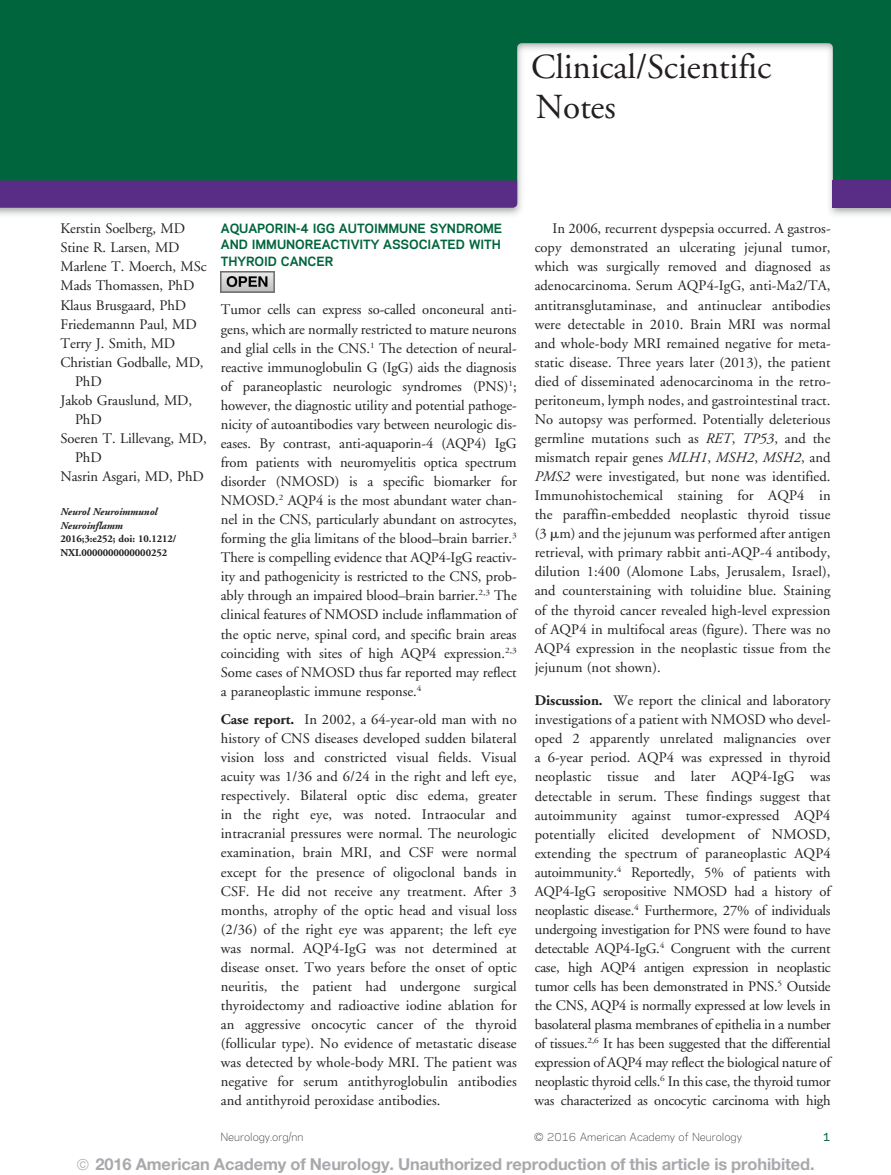
<style>
.page{position:relative;width:891px;height:1175px;background:#fff}
.page>*{position:absolute;margin:0;border:0;box-sizing:border-box;transform-origin:0 0}
.t1{font:35.1px/39.6px "Adv OT35 fdff 1 a";color:#231f20}
.t2{font:16.5px "Adv O Tc 4738 bdb.B";color:#a7a9ac}
.t3{font:14.55px/19px "Adv OT35 fdff 1 a";color:#231f20;text-align:justify}
.t4{font:12px/16.5px "Adv OT0 fade 057";color:#00643d}
.t5{font:10.5px "Adv OT743274 b 5";color:#231f20}
.t6{font:10.5px/13.5px "Adv OT99 a 826 ed.B";color:#231f20}
.t7{font:10.5px/13.5px "Adv O Tabd 60 bcf.BI";color:#231f20}
.t8{font:10.5px "Adv OT440 cb 1 f 2";color:#00643d}
.s1{font-style:inherit}
.s2{font-family:"Adv OT99 a 826 ed.B"}
.s3{font-family:"Adv OT819 bc 6 ec.I"}
.s4{font-family:"Adv PS7 DA6"}
.s5{font-family:"Adv PS Sym"}
</style>
<div class="page">
<img style="left:0;top:207px;width:891px;height:8px">
<svg style="left:0;top:0;width:891px;height:207px;fill:#00643d"></svg>
<div style="left:0;top:180px;width:517px;height:27px;background:#592d85"></div>
<div style="left:833px;top:180px;width:58px;height:27px;background:#592d85"></div>
<img style="left:221px;top:272px;width:53px;height:20px">
<h1 class="t1" style="left:531px;top:50px;width:241px">Clinical/Scientific<br>Notes</h1>
<p class="t3" style="left:60px;top:220px;width:126px">Kerstin Soelberg, MD</p>
<p class="t3" style="left:60px;top:239px;width:120px">Stine R. Larsen, MD</p>
<p class="t3" style="left:60px;top:259px;width:148px">Marlene T. Moerch, MSc</p>
<p class="t3" style="left:60px;top:278px;width:135px">Mads Thomassen, PhD</p>
<p class="t3" style="left:60px;top:297px;width:127px">Klaus Brusgaard, PhD</p>
<p class="t3" style="left:60px;top:316px;width:138px">Friedemannn Paul, MD</p>
<p class="t3" style="left:60px;top:335px;width:116px">Terry J. Smith, MD</p>
<p class="t3" style="left:60px;top:354px;width:145px">Christian Godballe, MD,</p>
<p class="t3" style="left:75px;top:373px;width:28px">PhD</p>
<p class="t3" style="left:60px;top:392px;width:133px">Jakob Grauslund, MD,</p>
<p class="t3" style="left:75px;top:411px;width:28px">PhD</p>
<p class="t3" style="left:60px;top:430px;width:148px">Soeren T. Lillevang, MD,</p>
<p class="t3" style="left:75px;top:449px;width:28px">PhD</p>
<p class="t3" style="left:60px;top:468px;width:145px">Nasrin Asgari, MD, PhD</p>
<p class="t7" style="left:60px;top:505px;width:98px">Neurol Neuroimmunol<br>Neuroinflamm</p>
<p class="t6" style="left:60px;top:532px;width:117px">2016;3:e252; doi: 10.1212/<br>NXI.0000000000000252</p>
<p class="t4" style="left:221px;top:221px;width:283px">AQUAPORIN-4 IGG AUTOIMMUNE SYNDROME<br>AND IMMUNOREACTIVITY ASSOCIATED WITH<br>THYROID CANCER</p>
<p class="t3" style="left:221px;top:302px;width:297px">Tumor cells can express so-called onconeural anti&shy;gens, which are normally restricted to mature neurons and glial cells in the CNS.<sup>1</sup> The detection of neural&shy;reactive immunoglobulin G (IgG) aids the diagnosis of paraneoplastic neurologic syndromes (PNS)<sup>1</sup>; however, the diagnostic utility and potential pathoge&shy;nicity of autoantibodies vary between neurologic dis&shy;eases. By contrast, anti-aquaporin-4 (AQP4) IgG from patients with neuromyelitis optica spectrum disorder (NMOSD) is a specific biomarker for NMOSD.<sup>2</sup> AQP4 is the most abundant water chan&shy;nel in the CNS, particularly abundant on astrocytes, forming the glia limitans of the blood<span class="s1">–</span>brain barrier.<sup>3<br></sup>There is compelling evidence that AQP4-IgG reactiv&shy;ity and pathogenicity is restricted to the CNS, prob&shy;ably through an impaired blood<span class="s1">–</span>brain barrier.<sup>2,3</sup> The clinical features of NMOSD include inflammation of the optic nerve, spinal cord, and specific brain areas coinciding with sites of high AQP4 expression.<sup>2,3<br></sup>Some cases of NMOSD thus far reported may reflect a paraneoplastic immune response.<sup>4</sup></p>
<p class="t3" style="left:221px;top:711px;width:297px"><span class="s2">Case report.</span> In 2002, a 64-year-old man with no history of CNS diseases developed sudden bilateral vision loss and constricted visual fields. Visual acuity was 1/36 and 6/24 in the right and left eye, respectively. Bilateral optic disc edema, greater in the right eye, was noted. Intraocular and intracranial pressures were normal. The neurologic examination, brain MRI, and CSF were normal except for the presence of oligoclonal bands in CSF. He did not receive any treatment. After 3 months, atrophy of the optic head and visual loss (2/36) of the right eye was apparent; the left eye was normal. AQP4-IgG was not determined at disease onset. Two years before the onset of optic neuritis, the patient had undergone surgical thyroidectomy and radioactive iodine ablation for an aggressive oncocytic cancer of the thyroid (follicular type). No evidence of metastatic disease was detected by whole-body MRI. The patient was negative for serum antithyroglobulin antibodies and antithyroid peroxidase antibodies.</p>
<p class="t3" style="left:535px;top:220px;width:297px;text-indent:18px">In 2006, recurrent dyspepsia occurred. A gastros&shy;copy demonstrated an ulcerating jejunal tumor, which was surgically removed and diagnosed as adenocarcinoma. Serum AQP4-IgG, anti-Ma2/TA, antitransglutaminase, and antinuclear antibodies were detectable in 2010. Brain MRI was normal and whole-body MRI remained negative for meta&shy;static disease. Three years later (2013), the patient died of disseminated adenocarcinoma in the retro&shy;peritoneum, lymph nodes, and gastrointestinal tract.<br>No autopsy was performed. Potentially deleterious germline mutations such as <span class="s3">RET</span>, <span class="s3">TP53</span>, and the mismatch repair genes <span class="s3">MLH1</span>, <span class="s3">MSH2</span>, <span class="s3">MSH2</span>, and <span class="s3">PMS2</span> were investigated, but none was identified.<br>Immunohistochemical staining for AQP4 in the paraffin-embedded neoplastic thyroid tissue (3 <span class="s4">m</span>m) and the jejunum was performed after antigen retrieval, with primary rabbit anti-AQP-4 antibody, dilution 1:400 (Alomone Labs, Jerusalem, Israel), and counterstaining with toluidine blue. Staining of the thyroid cancer revealed high-level expression of AQP4 in multifocal areas (figure). There was no AQP4 expression in the neoplastic tissue from the jejunum (not shown).</p>
<p class="t3" style="left:535px;top:692px;width:298px"><span class="s2">Discussion.</span> We report the clinical and laboratory investigations of a patient with NMOSD who devel&shy;oped 2 apparently unrelated malignancies over a 6-year period. AQP4 was expressed in thyroid neoplastic tissue and later AQP4-IgG was detectable in serum. These findings suggest that autoimmunity against tumor-expressed AQP4 potentially elicited development of NMOSD, extending the spectrum of paraneoplastic AQP4 autoimmunity.<sup>4</sup> Reportedly, 5% of patients with AQP4-IgG seropositive NMOSD had a history of neoplastic disease.<sup>4</sup> Furthermore, 27% of individuals undergoing investigation for PNS were found to have detectable AQP4-IgG.<sup>4</sup> Congruent with the current case, high AQP4 antigen expression in neoplastic tumor cells has been demonstrated in PNS.<sup>5</sup> Outside the CNS, AQP4 is normally expressed at low levels in basolateral plasma membranes of epithelia in a number of tissues.<sup>2,6</sup> It has been suggested that the differential expression of AQP4 may reflect the biological nature of neoplastic thyroid cells.<sup>6</sup> In this case, the thyroid tumor was characterized as oncocytic carcinoma with high</p>
<p class="t5" style="left:220px;top:1132px;width:84px">Neurology.org/nn</p>
<p class="t5" style="left:534px;top:1132px;width:209px">© 2016 American Academy of Neurology</p>
<p class="t8" style="left:823px;top:1132px;width:9px">1</p>
<p class="t2" style="left:76px;top:1158px;width:740px"><span class="s5">ª</span> 2016 American Academy of Neurology. Unauthorized reproduction of this article is prohibited.</p>
</div>
